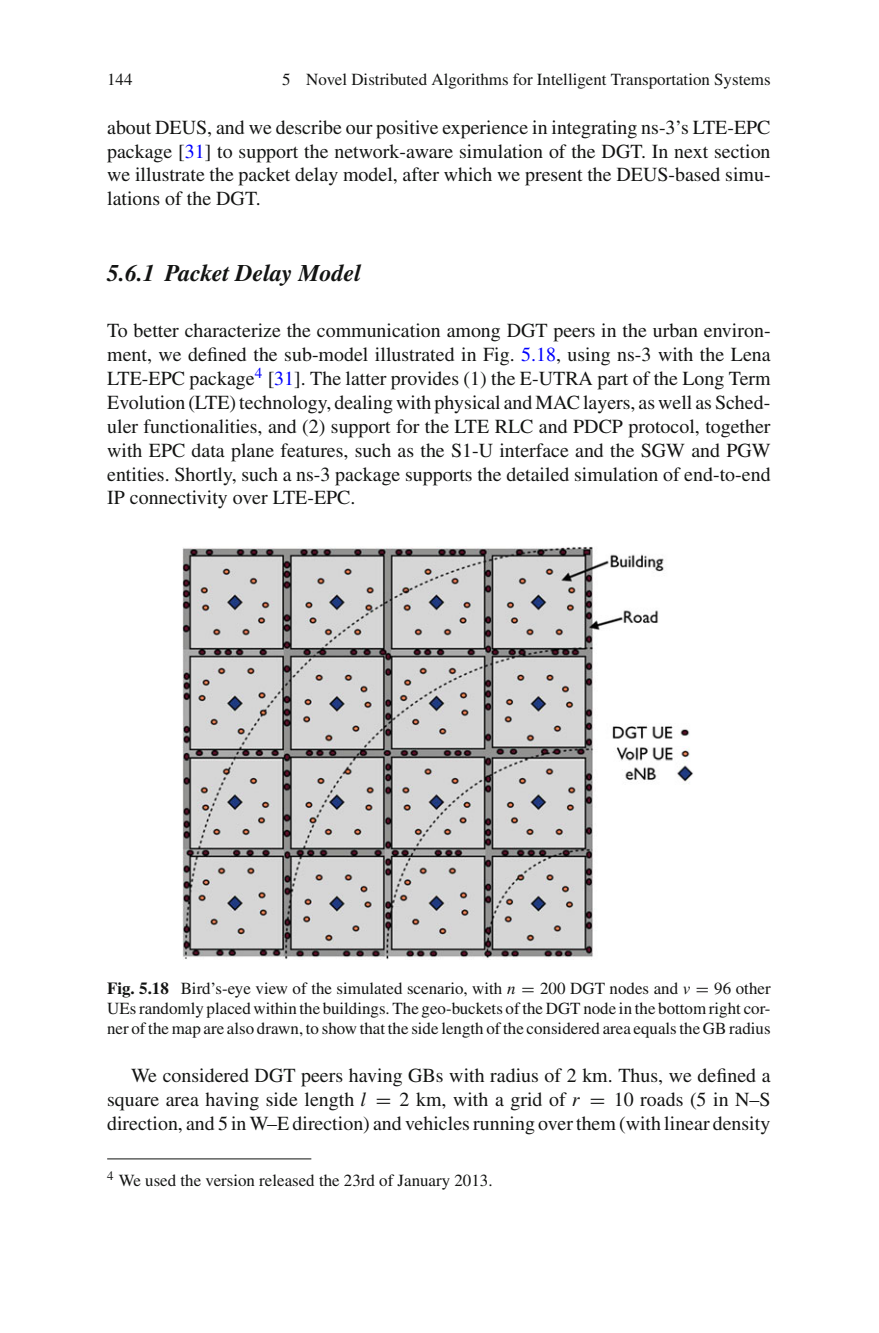
<style>
.page{position:relative;width:879px;height:1333px;background:#fff}
.page>*{position:absolute;margin:0;border:0;box-sizing:border-box;transform-origin:0 0}
.t1{font:italic 700 24px "Times";color:#131413}
.t2{font:20px/24px "Times";color:#131413;text-align:justify}
.t3{font:17px/20px "Times";color:#131413;text-align:justify}
.s1{color:#00f}
.s2{font-weight:700}
.s3{font-style:italic}
.s4{font-family:"MTSYN"}
</style>
<div class="page">
<img style="left:183px;top:547px;width:510px;height:412px">
<hr style="left:107px;top:1158px;width:204px;height:1px;background:#131413">
<p class="t3" style="left:107px;top:71px;width:27px">144</p>
<p class="t3" style="left:282px;top:71px;width:490px">5 Novel Distributed Algorithms for Intelligent Transportation Systems</p>
<p class="t2" style="left:107px;top:117px;width:665px">about DEUS, and we describe our positive experience in integrating ns-3’s LTE-EPC package [<span class="s1">31</span>] to support the network-aware simulation of the DGT. In next section we illustrate the packet delay model, after which we present the DEUS-based simu&shy;lations of the DGT.</p>
<p class="t1" style="left:107px;top:264px;width:255px">5.6.1 Packet Delay Model</p>
<p class="t2" style="left:107px;top:320px;width:665px">To better characterize the communication among DGT peers in the urban environ&shy;ment, we defined the sub-model illustrated in Fig. <span class="s1">5.18</span>, using ns-3 with the Lena LTE-EPC package<sup>4</sup> [<span class="s1">31</span>]. The latter provides (1) the E-UTRA part of the Long Term Evolution (LTE) technology, dealing with physical and MAC layers, as well as Sched&shy;uler functionalities, and (2) support for the LTE RLC and PDCP protocol, together with EPC data plane features, such as the S1-U interface and the SGW and PGW entities. Shortly, such a ns-3 package supports the detailed simulation of end-to-end IP connectivity over LTE-EPC.</p>
<p class="t3" style="left:107px;top:980px;width:665px"><span class="s2">Fig. 5.18</span> Bird’s-eye view of the simulated scenario, with <span class="s3">n</span> <span class="s4">=</span> 200 DGT nodes and <span class="s3">v</span> <span class="s4">=</span> 96 other UEs randomly placed within the buildings. The geo-buckets of the DGT node in the bottom right cor&shy;ner of the map are also drawn, to show that the side length of the considered area equals the GB radius</p>
<p class="t2" style="left:107px;top:1065px;width:665px;text-indent:24px">We considered DGT peers having GBs with radius of 2 km. Thus, we defined a square area having side length <span class="s3">l</span> <span class="s4">=</span> 2 km, with a grid of <span class="s3">r</span> <span class="s4">=</span> 10 roads (5 in N–S direction, and 5 in W–E direction) and vehicles running over them (with linear density</p>
<p class="t3" style="left:107px;top:1171px;width:387px"><sup>4</sup> We used the version released the 23rd of January 2013.</p>
</div>
